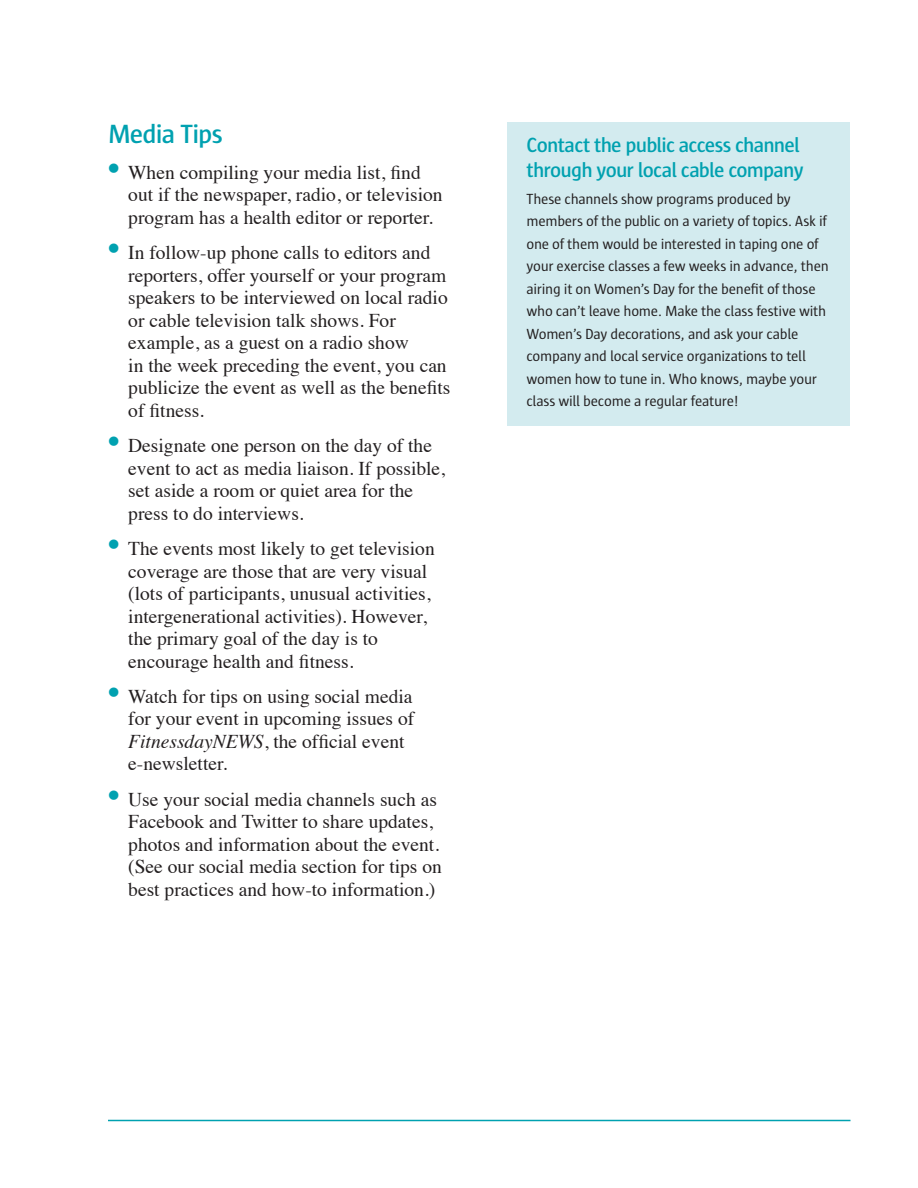
<style>
.page{position:relative;width:918px;height:1188px;background:#fff}
.page>*{position:absolute;margin:0;border:0;box-sizing:border-box;transform-origin:0 0}
.t1{font:600 27px "Sun";letter-spacing:-.03em;color:#00a1b0}
.t2{font:600 21px/25.2px "Sun";letter-spacing:-.035em;color:#00a1b0}
.t3{font:19.5px/22.5px "Times";color:#231f20}
.t4{font:15px/22.5px "Sun";letter-spacing:-.02em;color:#231f20}
.s1{font-size:33px;color:#00a1b0}
.s2{font-style:italic}
</style>
<div class="page">
<hr style="left:108px;top:1120px;width:742px;height:1px;background:#00a1b0">
<div style="left:507px;top:122px;width:343px;height:304px;background:#d3ebef"></div>
<h1 class="t1" style="left:108px;top:119px;width:116px">Media Tips</h1>
<p class="t3" style="left:128px;top:159px;width:316px;text-indent:-20px"><span class="s1">•</span> When compiling your media list, find out if the newspaper, radio, or television program has a health editor or reporter.</p>
<p class="t3" style="left:128px;top:240px;width:324px;text-indent:-20px"><span class="s1">•</span> In follow-up phone calls to editors and reporters, offer yourself or your program speakers to be interviewed on local radio or cable television talk shows. For example, as a guest on a radio show<br>in the week preceding the event, you can publicize the event as well as the benefits of fitness.</p>
<p class="t3" style="left:128px;top:433px;width:318px;text-indent:-20px"><span class="s1">•</span> Designate one person on the day of the event to act as media liaison. If possible, set aside a room or quiet area for the press to do interviews.</p>
<p class="t3" style="left:128px;top:536px;width:308px;text-indent:-20px"><span class="s1">•</span> The events most likely to get television coverage are those that are very visual (lots of participants, unusual activities, intergenerational activities). However, the primary goal of the day is to encourage health and fitness.</p>
<p class="t3" style="left:128px;top:684px;width:287px;text-indent:-20px"><span class="s1">•</span> Watch for tips on using social media for your event in upcoming issues of<br><span class="s2">FitnessdayNEWS</span>, the official event e-newsletter.</p>
<p class="t3" style="left:128px;top:786px;width:315px;text-indent:-20px"><span class="s1">•</span> Use your social media channels such as Facebook and Twitter to share updates, photos and information about the event. (See our social media section for tips on best practices and how-to information.)</p>
<p class="t2" style="left:526px;top:132px;width:279px">Contact the public access channel through your local cable company</p>
<p class="t4" style="left:526px;top:188px;width:304px">These channels show programs produced by members of the public on a variety of topics. Ask if one of them would be interested in taping one of your exercise classes a few weeks in advance, then airing it on Women’s Day for the benefit of those who can’t leave home. Make the class festive with Women’s Day decorations, and ask your cable company and local service organizations to tell women how to tune in. Who knows, maybe your class will become a regular feature!</p>
</div>
